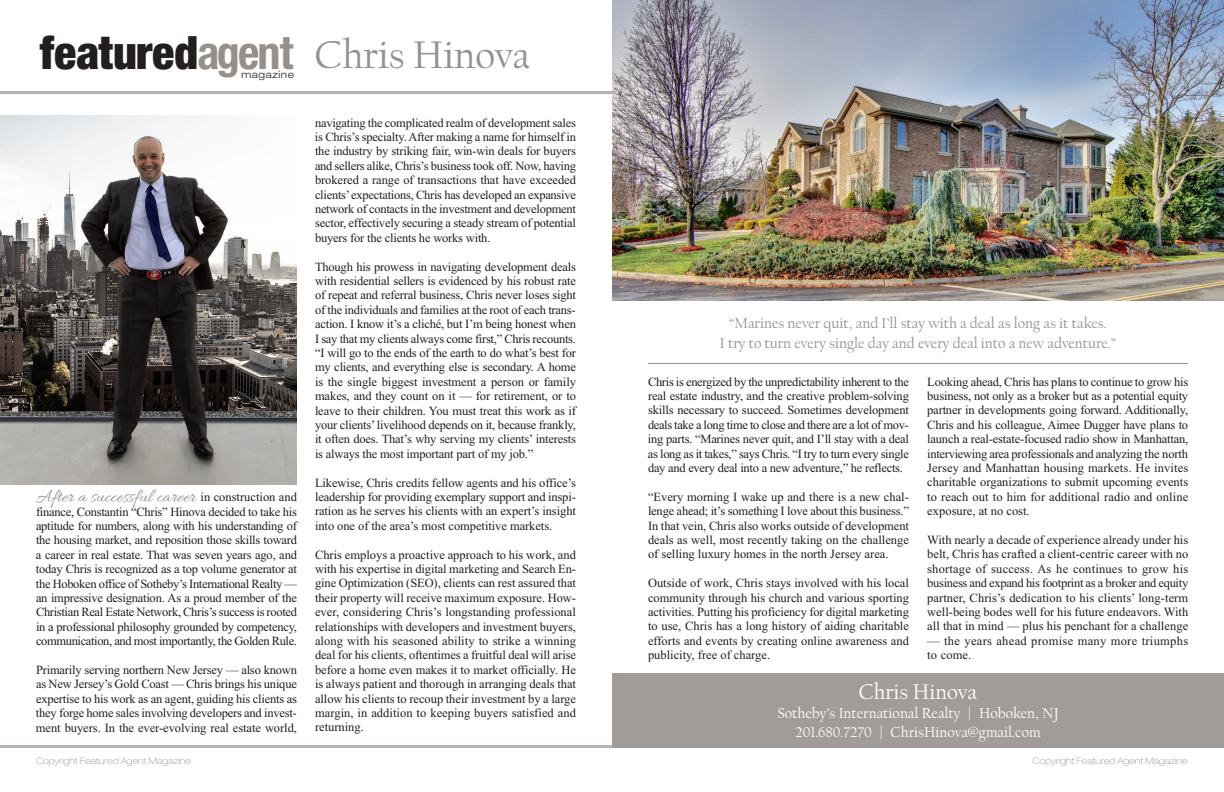
<style>
.page{position:relative;width:1224px;height:792px;background:#fff}
.page>*{position:absolute;margin:0;border:0;box-sizing:border-box;transform-origin:0 0}
.t1{font:900 condensed 46.1px "Helvetica Neue";color:#231f20}
.t2{font:40px "Californian";color:#95908b}
.t3{font:22px "Californian";color:#fff}
.t4{font:19px "Allura";color:#95908b}
.t5{font:15px/20px "Californian";color:#95908b;text-align:center}
.t6{font:15px/19px "Californian";color:#fff;text-align:center}
.t7{font:12.5px/14.4px "Times New Roman";letter-spacing:-.005em;color:#231f20;text-align:justify}
.t8{font:12.5px/14.4px "Times New Roman";letter-spacing:.025em;color:#231f20}
.t9{font:300 expanded 9.9px "Helvetica Neue";letter-spacing:.06em;color:#231f20}
.t10{font:100 expanded 9px "Helvetica Neue";color:#939598}
.s1{font-weight:700;color:#95908b}
</style>
<div class="page">
<img style="left:0;top:115px;width:297px;height:370px">
<img style="left:612px;top:0;width:612px;height:300px">
<hr style="left:0;top:91px;width:612px;height:2px;background:#b7b2b0">
<hr style="left:0;top:745px;width:1224px;height:2px;background:#b7b2b0">
<div style="left:612px;top:673px;width:612px;height:74px;background:#a19c98"></div>
<hr style="left:648px;top:363px;width:540px;height:1px;background:#95908b">
<h1 class="t1" style="left:40px;top:36px;width:255px">featured<span class="s1">agent</span></h1>
<p class="t9" style="left:241px;top:70px;width:54px">magazine</p>
<h3 class="t4" style="left:36px;top:486px;width:161px">After a successful career</h3>
<p class="t7" style="left:36px;top:490px;width:263px;text-indent:165px">in construction and finance, Constantin “Chris” Hinova decided to take his aptitude for numbers, along with his understanding of the housing market, and reposition those skills toward a career in real estate. That was seven years ago, and today Chris is recognized as a top volume generator at the Hoboken office of Sotheby’s International Realty — an impressive designation. As a proud member of the Christian Real Estate Network, Chris’s success is rooted in a professional philosophy grounded by competency, communication, and most importantly, the Golden Rule.</p>
<p class="t7" style="left:36px;top:662px;width:263px">Primarily serving northern New Jersey — also known as New Jersey’s Gold Coast — Chris brings his unique expertise to his work as an agent, guiding his clients as they forge home sales involving developers and invest&shy;ment buyers. In the ever-evolving real estate world,</p>
<h2 class="t2" style="left:315px;top:37px;width:217px">Chris Hinova</h2>
<p class="t7" style="left:315px;top:115px;width:263px">navigating the complicated realm of development sales is Chris’s specialty.After making a name for himself in the industry by striking fair, win-win deals for buyers and sellers alike, Chris’s business took off. Now, having brokered a range of transactions that have exceeded clients’expectations, Chris has developed an expansive network of contacts in the investment and development sector, effectively securing a steady stream of potential buyers for the clients he works with.</p>
<p class="t7" style="left:315px;top:259px;width:263px">Though his prowess in navigating development deals with residential sellers is evidenced by his robust rate of repeat and referral business, Chris never loses sight of the individuals and families at the root of each trans&shy;action. I know it’s a cliché, but I’m being honest when I say that my clients always come first,” Chris recounts. “I will go to the ends of the earth to do what’s best for my clients, and everything else is secondary. A home is the single biggest investment a person or family makes, and they count on it — for retirement, or to leave to their children. You must treat this work as if your clients’livelihood depends on it, because frankly, it often does. That’s why serving my clients’ interests is always the most important part of my job.”</p>
<p class="t7" style="left:315px;top:475px;width:263px">Likewise, Chris credits fellow agents and his office’s leadership for providing exemplary support and inspi&shy;ration as he serves his clients with an expert’s insight into one of the area’s most competitive markets.</p>
<p class="t7" style="left:315px;top:547px;width:263px">Chris employs a proactive approach to his work, and with his expertise in digital marketing and Search En&shy;gine Optimization (SEO), clients can rest assured that their property will receive maximum exposure. How&shy;ever, considering Chris’s longstanding professional relationships with developers and investment buyers, along with his seasoned ability to strike a winning deal for his clients, oftentimes a fruitful deal will arise before a home even makes it to market officially. He is always patient and thorough in arranging deals that allow his clients to recoup their investment by a large margin, in addition to keeping buyers satisfied and returning.</p>
<p class="t5" style="left:720px;top:314px;width:398px">“Marines never quit, and I’ll stay with a deal as long as it takes.<br>I try to turn every single day and every deal into a new adventure.”</p>
<p class="t7" style="left:648px;top:374px;width:263px">Chris is energized by the unpredictability inherent to the real estate industry, and the creative problem-solving skills necessary to succeed. Sometimes development deals take a long time to close and there are a lot of mov&shy;ing parts. “Marines never quit, and I’ll stay with a deal as long as it takes,” says Chris. “I try to turn every single day and every deal into a new adventure,” he reflects.</p>
<p class="t7" style="left:648px;top:489px;width:263px">“Every morning I wake up and there is a new chal&shy;lenge ahead; it’s something I love about this business.” In that vein, Chris also works outside of development deals as well, most recently taking on the challenge of selling luxury homes in the north Jersey area.</p>
<p class="t7" style="left:648px;top:576px;width:263px">Outside of work, Chris stays involved with his local community through his church and various sporting activities. Putting his proficiency for digital marketing to use, Chris has a long history of aiding charitable efforts and events by creating online awareness and publicity, free of charge.</p>
<p class="t7" style="left:927px;top:374px;width:263px">Looking ahead, Chris has plans to continue to grow his business, not only as a broker but as a potential equity partner in developments going forward. Additionally, Chris and his colleague, Aimee Dugger have plans to launch a real-estate-focused radio show in Manhattan, interviewing area professionals and analyzing the north Jersey and Manhattan housing markets. He invites charitable organizations to submit upcoming events to reach out to him for additional radio and online exposure, at no cost.</p>
<p class="t7" style="left:927px;top:533px;width:263px">With nearly a decade of experience already under his belt, Chris has crafted a client-centric career with no shortage of success. As he continues to grow his business and expand his footprint as a broker and equity partner, Chris’s dedication to his clients’ long-term well-being bodes well for his future endeavors. With all that in mind — plus his penchant for a challenge</p>
<p class="t8" style="left:927px;top:633px;width:262px">— the years ahead promise many more triumphs to come.</p>
<h3 class="t3" style="left:859px;top:682px;width:120px">Chris Hinova</h3>
<p class="t6" style="left:777px;top:705px;width:283px">Sotheby’s International Realty | Hoboken, NJ<br>201.680.7270 | ChrisHinova@gmail.com</p>
<p class="t10" style="left:36px;top:757px;width:156px">Copyright Featured Agent Magazine</p>
<p class="t10" style="left:1033px;top:757px;width:156px">Copyright Featured Agent Magazine</p>
</div>
